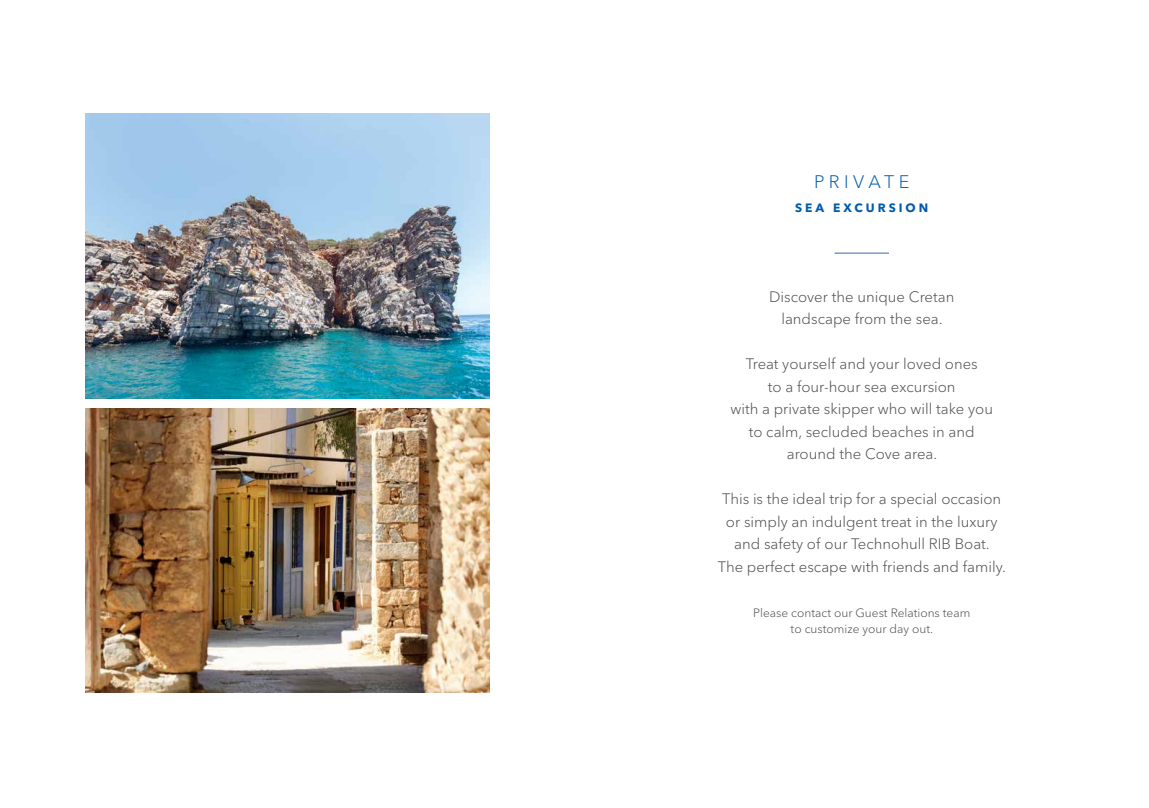
<style>
.page{position:relative;width:1149px;height:808px;background:#fff}
.page>*{position:absolute;margin:0;border:0;box-sizing:border-box;transform-origin:0 0}
.t1{font:300 18px "Avenir Next W1 G";letter-spacing:.25em;color:#005baa}
.t2{font:300 15px/22.5px "Avenir Next W1 G";color:#4d4d4f;text-align:center}
.t3{font:300 12px/16.5px "Avenir Next W1 G";color:#4d4d4f;text-align:center}
.t4{font:700 12px "Avenir Next W1 G";letter-spacing:.25em;color:#005baa}
</style>
<div class="page">
<img style="left:85px;top:114px;width:404px;height:285px">
<hr style="left:834px;top:253px;width:54px;height:1px;background:#2f6ab3">
<img style="left:85px;top:408px;width:404px;height:285px">
<p class="t1" style="left:813px;top:171px;width:97px">PRIVATE</p>
<p class="t4" style="left:795px;top:200px;width:135px">SEA EXCURSION</p>
<p class="t2" style="left:768px;top:285px;width:187px">Discover the unique Cretan landscape from the sea.</p>
<p class="t2" style="left:730px;top:353px;width:264px">Treat yourself and your loved ones<br>to a four-hour sea excursion<br>with a private skipper who will take you to calm, secluded beaches in and around the Cove area.</p>
<p class="t2" style="left:717px;top:488px;width:290px">This is the ideal trip for a special occasion or simply an indulgent treat in the luxury and safety of our Technohull RIB Boat.<br>The perfect escape with friends and family.</p>
<p class="t3" style="left:753px;top:604px;width:218px">Please contact our Guest Relations team to customize your day out.</p>
</div>
